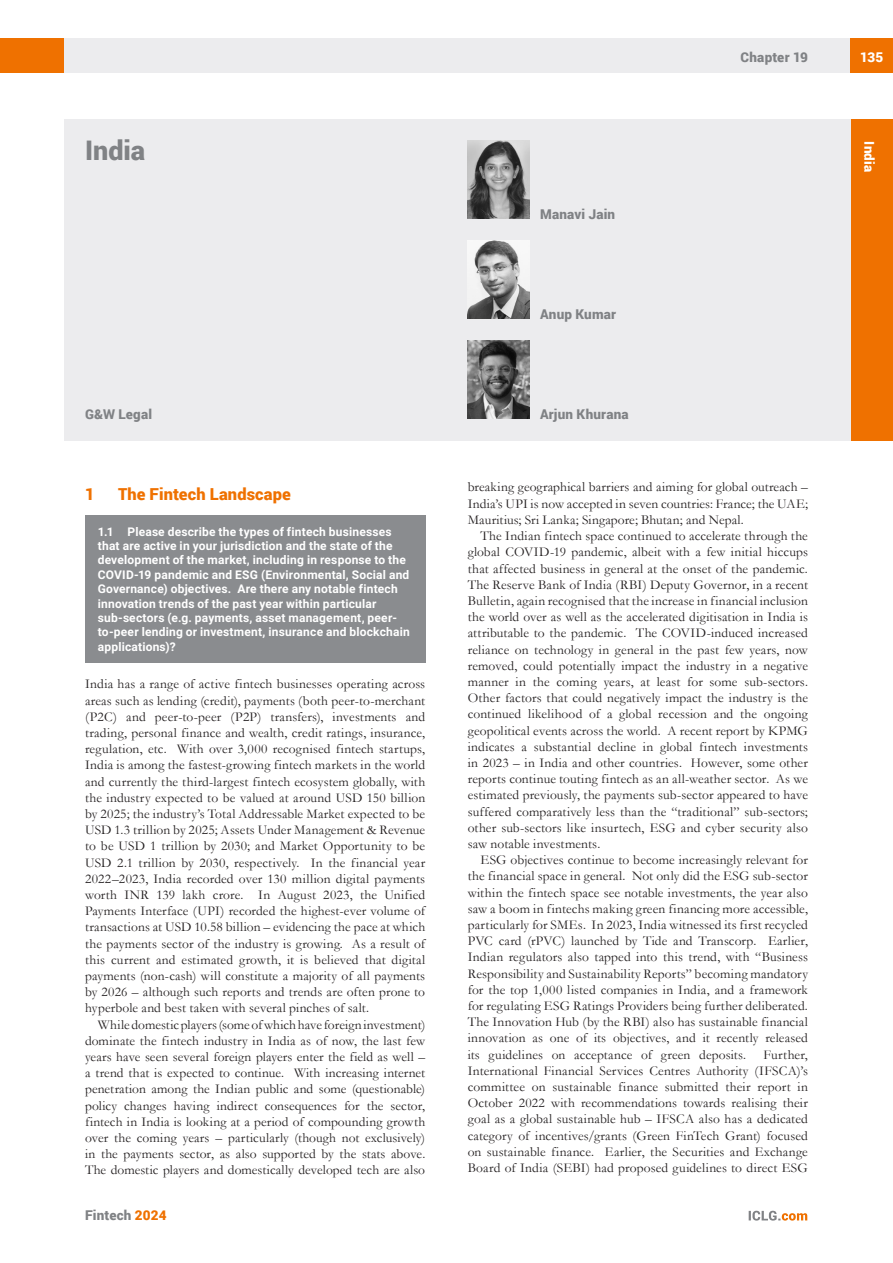
<style>
.page{position:relative;width:893px;height:1263px;background:#fff}
.page>*{position:absolute;margin:0;border:0;box-sizing:border-box;transform-origin:0 0}
.t1{font:900 27px "Roboto";color:#808285}
.t2{font:900 16.5px "Roboto";letter-spacing:.005em;color:#ef7100}
.t3{font:13.5px/16.2px "Garamond";letter-spacing:.01em;color:#231f20;text-align:justify}
.t4{font:900 13.5px "Roboto";letter-spacing:.015em;color:#808285}
.t5{font:900 13.5px "Roboto";letter-spacing:.015em;color:#fff}
.t6{font:700 12px/14.4px "Roboto";letter-spacing:.015em;color:#fff}
.s1{color:#ef7100}
</style>
<div class="page">
<div style="left:64px;top:38px;width:786px;height:34px;background:#ececee"></div>
<div style="left:850px;top:38px;width:43px;height:34px;background:#ef7100"></div>
<div style="left:0;top:38px;width:64px;height:34px;background:#ef7100"></div>
<svg style="left:749px;top:1211px;width:58px;height:9px"></svg>
<div style="left:850px;top:119px;width:43px;height:321px;background:#ef7100"></div>
<div style="left:64px;top:119px;width:786px;height:321px;background:#ececee"></div>
<img style="left:468px;top:240px;width:61px;height:79px">
<img style="left:468px;top:140px;width:61px;height:79px">
<img style="left:468px;top:340px;width:61px;height:79px">
<div style="left:85px;top:515px;width:340px;height:147px;background:#8a8c8f"></div>
<p class="t4" style="left:741px;top:48px;width:69px">Chapter 19</p>
<p class="t5" style="left:860px;top:48px;width:24px">135</p>
<h1 class="t1" style="left:85px;top:131px;width:62px">India</h1>
<p class="t5" style="left:879px;top:141px;width:32px;rotate:90deg">India</p>
<p class="t4" style="left:540px;top:205px;width:77px">Manavi Jain</p>
<p class="t4" style="left:540px;top:305px;width:78px">Anup Kumar</p>
<p class="t4" style="left:85px;top:404px;width:69px">G&amp;W Legal</p>
<p class="t4" style="left:540px;top:404px;width:90px">Arjun Khurana</p>
<p class="t2" style="left:85px;top:482px;width:11px">1</p>
<p class="t2" style="left:118px;top:482px;width:174px">The Fintech Landscape</p>
<p class="t6" style="left:98px;top:524px;width:313px">1.1 Please describe the types of fintech businesses that are active in your jurisdiction and the state of the development of the market, including in response to the COVID-19 pandemic and ESG (Environmental, Social and Governance) objectives. Are there any notable fintech innovation trends of the past year within particular sub-sectors (e.g. payments, asset management, peer&shy;to-peer lending or investment, insurance and blockchain applications)?</p>
<p class="t3" style="left:85px;top:676px;width:342px">India has a range of active fintech businesses operating across areas such as lending (credit), payments (both peer-to-merchant (P2C) and peer-to-peer (P2P) transfers), investments and trading, personal finance and wealth, credit ratings, insurance, regulation, etc. With over 3,000 recognised fintech startups, India is among the fastest-growing fintech markets in the world and currently the third-largest fintech ecosystem globally, with the industry expected to be valued at around USD 150 billion by 2025; the industry’s Total Addressable Market expected to be USD 1.3 trillion by 2025; Assets Under Management &amp; Revenue to be USD 1 trillion by 2030; and Market Opportunity to be USD 2.1 trillion by 2030, respectively. In the financial year 2022–2023, India recorded over 130 million digital payments worth INR 139 lakh crore. In August 2023, the Unified Payments Interface (UPI) recorded the highest-ever volume of transactions at USD 10.58 billion – evidencing the pace at which the payments sector of the industry is growing. As a result of this current and estimated growth, it is believed that digital payments (non-cash) will constitute a majority of all payments by 2026 – although such reports and trends are often prone to hyperbole and best taken with several pinches of salt.</p>
<p class="t3" style="left:85px;top:1016px;width:342px;text-indent:13px">While domestic players (some of which have foreign investment) dominate the fintech industry in India as of now, the last few years have seen several foreign players enter the field as well – a trend that is expected to continue. With increasing internet penetration among the Indian public and some (questionable) policy changes having indirect consequences for the sector, fintech in India is looking at a period of compounding growth over the coming years – particularly (though not exclusively) in the payments sector, as also supported by the stats above.<br>The domestic players and domestically developed tech are also</p>
<p class="t3" style="left:468px;top:479px;width:342px">breaking geographical barriers and aiming for global outreach – India’s UPI is now accepted in seven countries: France; the UAE; Mauritius; Sri Lanka; Singapore; Bhutan; and Nepal.</p>
<p class="t3" style="left:468px;top:527px;width:342px;text-indent:13px">The Indian fintech space continued to accelerate through the global COVID-19 pandemic, albeit with a few initial hiccups that affected business in general at the onset of the pandemic.<br>The Reserve Bank of India (RBI) Deputy Governor, in a recent Bulletin, again recognised that the increase in financial inclusion the world over as well as the accelerated digitisation in India is attributable to the pandemic. The COVID-induced increased reliance on technology in general in the past few years, now removed, could potentially impact the industry in a negative manner in the coming years, at least for some sub-sectors.<br>Other factors that could negatively impact the industry is the continued likelihood of a global recession and the ongoing geopolitical events across the world. A recent report by KPMG indicates a substantial decline in global fintech investments in 2023 – in India and other countries. However, some other reports continue touting fintech as an all-weather sector. As we estimated previously, the payments sub-sector appeared to have suffered comparatively less than the “traditional” sub-sectors; other sub-sectors like insurtech, ESG and cyber security also saw notable investments.</p>
<p class="t3" style="left:468px;top:851px;width:342px;text-indent:13px">ESG objectives continue to become increasingly relevant for the financial space in general. Not only did the ESG sub-sector within the fintech space see notable investments, the year also saw a boom in fintechs making green financing more accessible, particularly for SMEs. In 2023, India witnessed its first recycled PVC card (rPVC) launched by Tide and Transcorp. Earlier, Indian regulators also tapped into this trend, with “Business Responsibility and Sustainability Reports” becoming mandatory for the top 1,000 listed companies in India, and a framework for regulating ESG Ratings Providers being further deliberated.<br>The Innovation Hub (by the RBI) also has sustainable financial innovation as one of its objectives, and it recently released its guidelines on acceptance of green deposits.</p>
<p class="t3" style="left:468px;top:1046px;width:342px;text-indent:296px">Further, International Financial Services Centres Authority (IFSCA)’s committee on sustainable finance submitted their report in October 2022 with recommendations towards realising their goal as a global sustainable hub – IFSCA also has a dedicated category of incentives/grants (Green FinTech Grant) focused on sustainable finance. Earlier, the Securities and Exchange Board of India (SEBI) had proposed guidelines to direct ESG</p>
<p class="t4" style="left:85px;top:1206px;width:83px">Fintech <span class="s1">2024</span></p>
</div>
